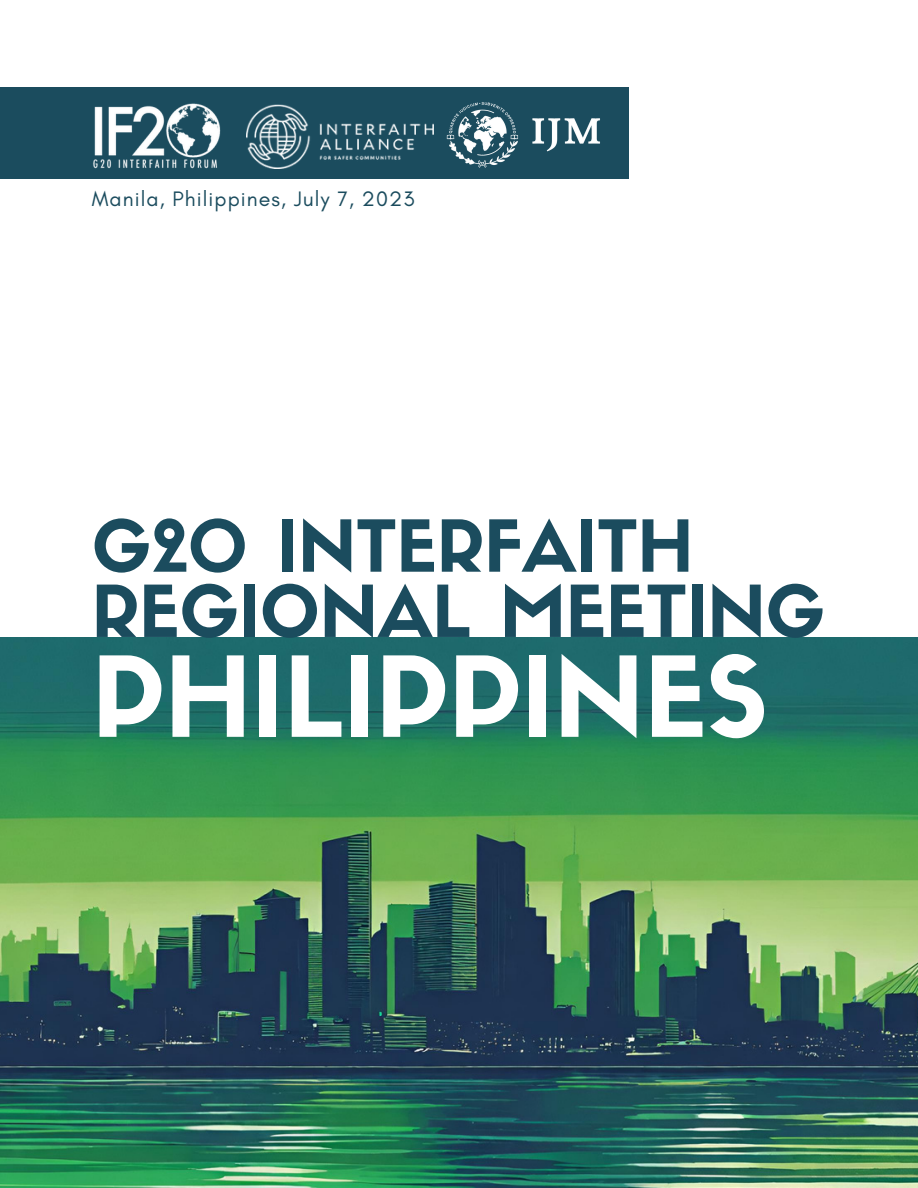
<style>
.page{position:relative;width:918px;height:1188px;background:#fff}
.page>*{position:absolute;margin:0;border:0;box-sizing:border-box;transform-origin:0 0}
.t1{font:109.35px "Sifonn Basic";color:#fff}
.t2{font:70.35px/65.2px "Sifonn Basic";color:#1b4c5e}
.t3{font:21.3px "Glacial Indifference";letter-spacing:.05em;color:#1b4c5e}
</style>
<div class="page">
<div style="left:0;top:88px;width:628px;height:91px;background:#1b4c5e"></div>
<img style="left:246px;top:105px;width:160px;height:64px">
<img style="left:407px;top:87px;width:222px;height:92px">
<img style="left:93px;top:103px;width:128px;height:66px">
<img style="left:0;top:637px;width:918px;height:550px">
<p class="t3" style="left:92px;top:185px;width:324px">Manila, Philippines, July 7, 2023</p>
<p class="t2" style="left:92px;top:522px;width:735px">G20 INTERFAITH<br>REGIONAL MEETING</p>
<p class="t1" style="left:92px;top:655px;width:677px">PHILIPPINES</p>
</div>
